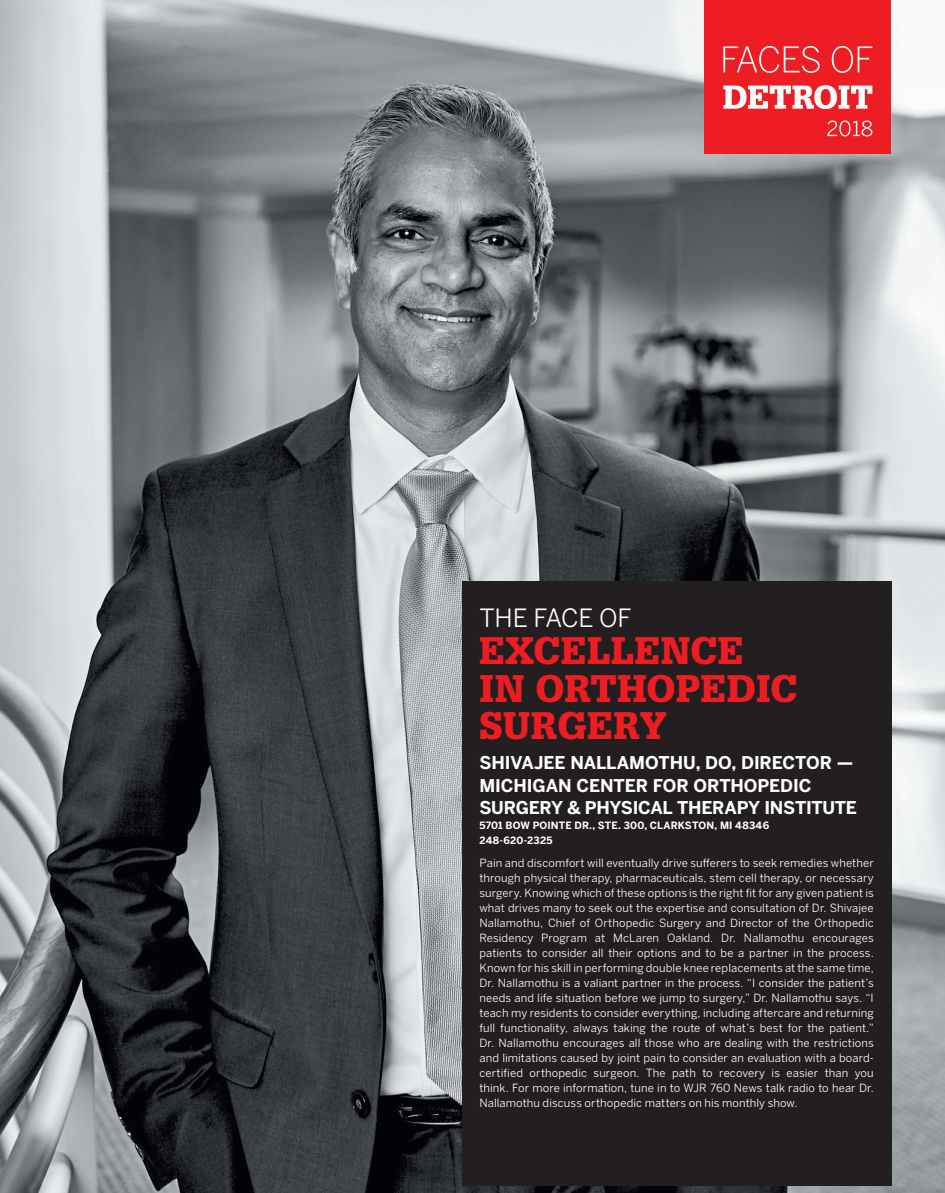
<style>
.page{position:relative;width:945px;height:1193px;background:#fff}
.page>*{position:absolute;margin:0;border:0;box-sizing:border-box;transform-origin:0 0}
.t1{font:900 37.5px/37.5px "Glypha";letter-spacing:.015em;color:#ee1d23}
.t2{font:25px "Benton Sans";letter-spacing:-.01em;color:#fff}
.t3{font:700 17.5px/22.5px "Benton Sans";letter-spacing:-.01em;color:#fff}
.t4{font:11.25px/15px "Benton Sans";letter-spacing:.01em;color:#fff;text-align:justify}
.t5{font:700 10px/15px "Benton Sans";letter-spacing:.015em;color:#fff}
</style>
<div class="page">
<img style="left:0;top:0;width:945px;height:1192px">
<div style="left:462px;top:581px;width:429px;height:604px;background:#231f20"></div>
<div style="left:705px;top:0;width:186px;height:154px;background:#ee1d23"></div>
<svg style="left:723px;top:85px;width:149px;height:24px"></svg>
<svg style="left:827px;top:120px;width:45px;height:16px"></svg>
<svg style="left:723px;top:46px;width:97px;height:27px"></svg>
<svg style="left:832px;top:46px;width:40px;height:27px"></svg>
<h2 class="t2" style="left:479px;top:602px;width:154px">THE FACE OF</h2>
<h1 class="t1" style="left:479px;top:632px;width:320px">EXCELLENCE<br>IN ORTHOPEDIC<br>SURGERY</h1>
<h3 class="t3" style="left:479px;top:751px;width:379px">SHIVAJEE NALLAMOTHU, DO, DIRECTOR —<br>MICHIGAN CENTER FOR ORTHOPEDIC<br>SURGERY &amp; PHYSICAL THERAPY INSTITUTE</h3>
<p class="t5" style="left:479px;top:817px;width:291px">5701 BOW POINTE DR., STE. 300, CLARKSTON, MI 48346<br>248-620-2325</p>
<p class="t4" style="left:479px;top:855px;width:396px">Pain and discomfort will eventually drive sufferers to seek remedies whether through physical therapy, pharmaceuticals, stem cell therapy, or necessary surgery. Knowing which of these options is the right fit for any given patient is what drives many to seek out the expertise and consultation of Dr. Shivajee Nallamothu, Chief of Orthopedic Surgery and Director of the Orthopedic Residency Program at McLaren Oakland. Dr. Nallamothu encourages patients to consider all their options and to be a partner in the process.<br>Known for his skill in performing double knee replacements at the same time, Dr. Nallamothu is a valiant partner in the process. “I consider the patient’s needs and life situation before we jump to surgery,” Dr. Nallamothu says. “I teach my residents to consider everything, including aftercare and returning full functionality, always taking the route of what’s best for the patient.” Dr. Nallamothu encourages all those who are dealing with the restrictions and limitations caused by joint pain to consider an evaluation with a board&shy;certified orthopedic surgeon. The path to recovery is easier than you think. For more information, tune in to WJR 760 News talk radio to hear Dr.<br>Nallamothu discuss orthopedic matters on his monthly show.</p>
</div>
